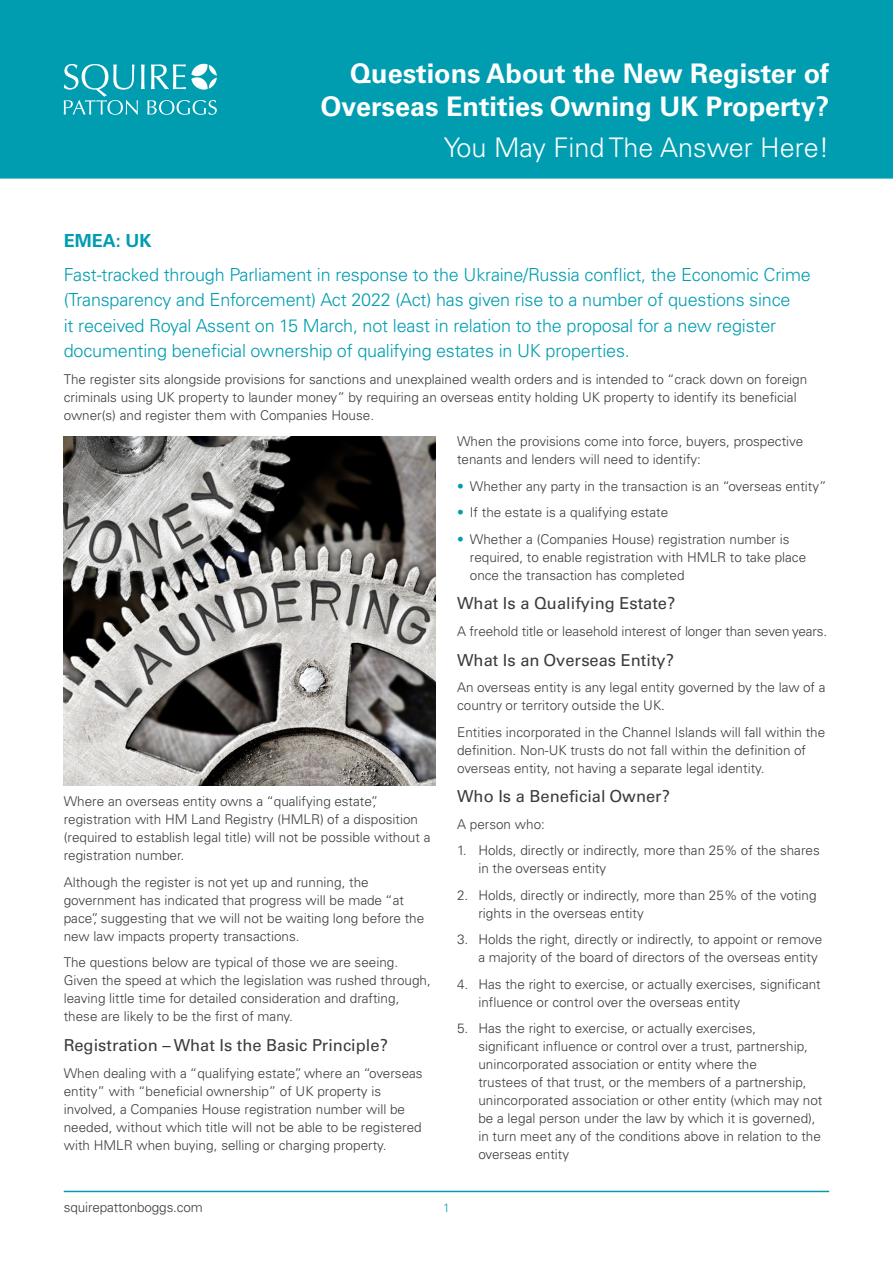
<style>
.page{position:relative;width:893px;height:1263px;background:#fff}
.page>*{position:absolute;margin:0;border:0;box-sizing:border-box;transform-origin:0 0}
.t1{font:700 27px/32.4px "Univers LTCYR 65";color:#fff;text-align:right}
.t2{font:300 27px "Univers LTCYR 45";color:#fff}
.t3{font:300 18px/25.5px "Univers LTCYR 45";letter-spacing:-.01em;color:#009db1}
.t4{font:700 18px "Univers LTCYR 65";color:#009db1}
.t5{font:16.5px "Univers LTCYR 55 Roman";color:#3c3c3b}
.t6{font:300 13.5px/18px "Univers LTCYR 45";color:#3c3c3b}
.t7{font:300 12px "Univers LTCYR 45";color:#009db1}
.s1{color:#009db1}
</style>
<div class="page">
<div style="left:0;top:0;width:893px;height:179px;background:#009db1"></div>
<svg style="left:64px;top:64px;width:153px;height:51px;background:#38b2c2"></svg>
<hr style="left:64px;top:1191px;width:765px;height:1px;background:#009db1">
<img style="left:64px;top:437px;width:372px;height:349px">
<h1 class="t1" style="left:321px;top:56px;width:510px">Questions About the New Register of<br>Overseas Entities Owning UK Property?</h1>
<h1 class="t2" style="left:444px;top:129px;width:387px">You May Find The Answer Here!</h1>
<h2 class="t4" style="left:64px;top:228px;width:89px">EMEA: UK</h2>
<p class="t3" style="left:64px;top:261px;width:748px">Fast-tracked through Parliament in response to the Ukraine/Russia conflict, the Economic Crime (Transparency and Enforcement) Act 2022 (Act) has given rise to a number of questions since<br>it received Royal Assent on 15 March, not least in relation to the proposal for a new register documenting beneficial ownership of qualifying estates in UK properties.</p>
<p class="t6" style="left:64px;top:370px;width:745px">The register sits alongside provisions for sanctions and unexplained wealth orders and is intended to “crack down on foreign criminals using UK property to launder money” by requiring an overseas entity holding UK property to identify its beneficial owner(s) and register them with Companies House.</p>
<p class="t6" style="left:64px;top:792px;width:368px">Where an overseas entity owns a “qualifying estate”, registration with HM Land Registry (HMLR) of a disposition (required to establish legal title) will not be possible without a registration number.</p>
<p class="t6" style="left:64px;top:873px;width:362px">Although the register is not yet up and running, the government has indicated that progress will be made “at pace”, suggesting that we will not be waiting long before the new law impacts property transactions.</p>
<p class="t6" style="left:64px;top:953px;width:368px">The questions below are typical of those we are seeing.<br>Given the speed at which the legislation was rushed through, leaving little time for detailed consideration and drafting, these are likely to be the first of many.</p>
<p class="t5" style="left:64px;top:1034px;width:326px">Registration – What Is the Basic Principle?</p>
<p class="t6" style="left:64px;top:1063px;width:360px">When dealing with a “qualifying estate”, where an “overseas entity” with “beneficial ownership” of UK property is involved, a Companies House registration number will be needed, without which title will not be able to be registered with HMLR when buying, selling or charging property.</p>
<p class="t6" style="left:457px;top:432px;width:348px">When the provisions come into force, buyers, prospective tenants and lenders will need to identify:</p>
<p class="t6" style="left:457px;top:477px;width:371px"><span class="s1">•</span> Whether any party in the transaction is an “overseas entity”</p>
<p class="t6" style="left:457px;top:503px;width:213px"><span class="s1">•</span> If the estate is a qualifying estate</p>
<p class="t6" style="left:470px;top:530px;width:338px;text-indent:-13px"><span class="s1">•</span> Whether a (Companies House) registration number is required, to enable registration with HMLR to take place once the transaction has completed</p>
<p class="t5" style="left:457px;top:592px;width:220px">What Is a Qualifying Estate?</p>
<p class="t6" style="left:457px;top:622px;width:372px">A freehold title or leasehold interest of longer than seven years.</p>
<p class="t5" style="left:457px;top:648px;width:218px">What Is an Overseas Entity?</p>
<p class="t6" style="left:457px;top:678px;width:370px">An overseas entity is any legal entity governed by the law of a country or territory outside the UK.</p>
<p class="t6" style="left:457px;top:722px;width:370px">Entities incorporated in the Channel Islands will fall within the definition. Non-UK trusts do not fall within the definition of overseas entity, not having a separate legal identity.</p>
<p class="t5" style="left:457px;top:785px;width:214px">Who Is a Beneficial Owner?</p>
<p class="t6" style="left:457px;top:814px;width:89px">A person who:</p>
<p class="t6" style="left:478px;top:841px;width:343px;text-indent:-21px">1. Holds, directly or indirectly, more than 25% of the shares in the overseas entity</p>
<p class="t6" style="left:478px;top:885px;width:340px;text-indent:-21px">2. Holds, directly or indirectly, more than 25% of the voting rights in the overseas entity</p>
<p class="t6" style="left:478px;top:930px;width:345px;text-indent:-21px">3. Holds the right, directly or indirectly, to appoint or remove a majority of the board of directors of the overseas entity</p>
<p class="t6" style="left:478px;top:974px;width:344px;text-indent:-21px">4. Has the right to exercise, or actually exercises, significant influence or control over the overseas entity</p>
<p class="t6" style="left:478px;top:1019px;width:346px;text-indent:-21px">5. Has the right to exercise, or actually exercises,<br>significant influence or control over a trust, partnership, unincorporated association or entity where the<br>trustees of that trust, or the members of a partnership, unincorporated association or other entity (which may not be a legal person under the law by which it is governed), in turn meet any of the conditions above in relation to the overseas entity</p>
<p class="t6" style="left:64px;top:1198px;width:141px">squirepattonboggs.com</p>
<p class="t7" style="left:443px;top:1200px;width:8px">1</p>
</div>
